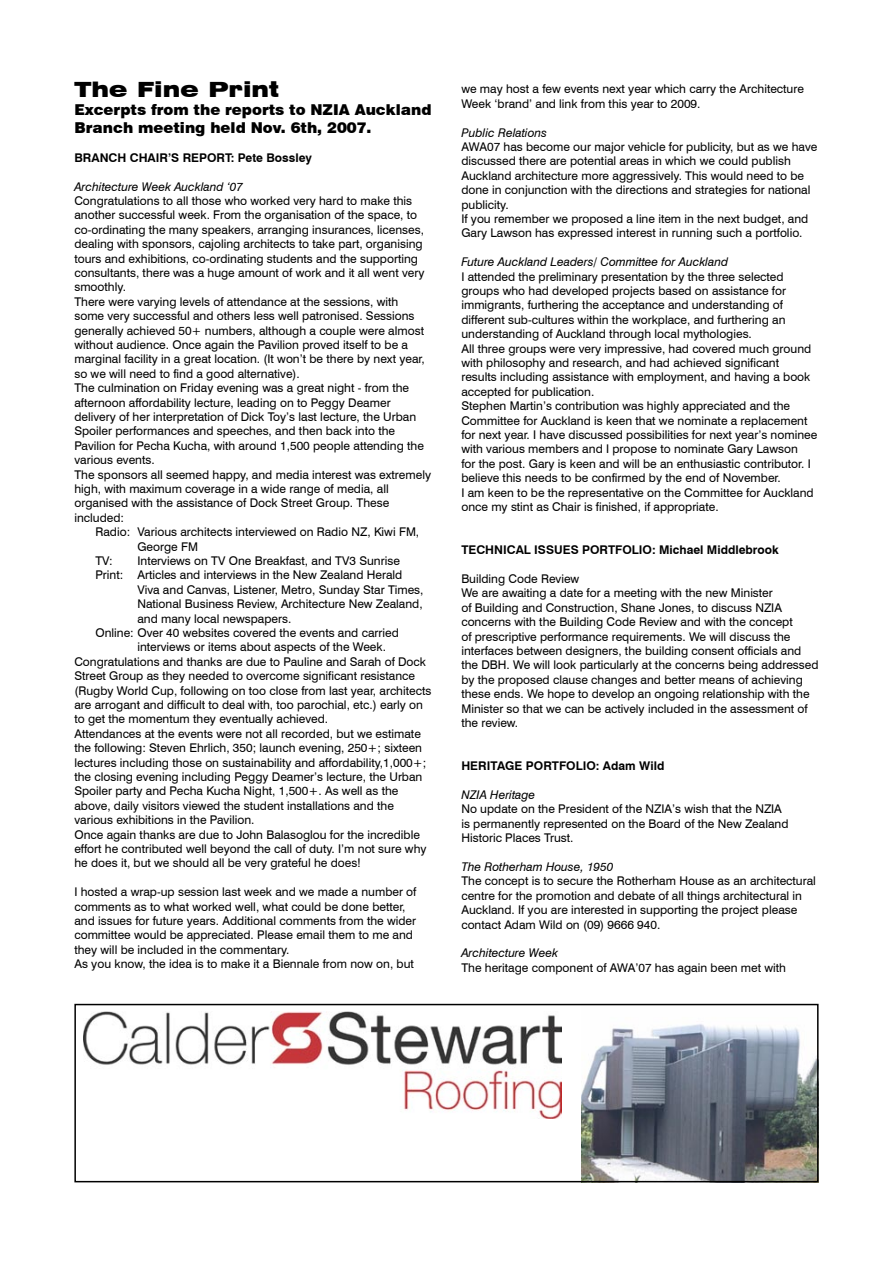
<style>
.page{position:relative;width:893px;height:1263px;background:#fff}
.page>*{position:absolute;margin:0;border:0;box-sizing:border-box;transform-origin:0 0}
.Large_heading{font:900 expanded 21px "Swiss 721 BT";color:#000}
.Itinerary__project_date{font:900 15px/18px "Swiss 721 BT";color:#000}
.Body_Text{font:12px/14.4px "Swiss 721 BT";color:#000}
.Body_Text-2{font:italic 12px "Swiss 721 BT";color:#000}
.Body_Text-3{font:700 12px "Swiss 721 BT";color:#000}
</style>
<div class="page">
<img style="left:582px;top:1024px;width:234px;height:155px">
<div style="left:74px;top:1004px;width:745px;height:178px;border:2px solid #000"></div>
<img style="left:83px;top:1011px;width:479px;height:107px">
<p class="Large_heading" style="left:74px;top:77px;width:206px">The Fine Print</p>
<p class="Itinerary__project_date" style="left:74px;top:101px;width:359px">Excerpts from the reports to NZIA Auckland<br>Branch meeting held Nov. 6th, 2007.</p>
<p class="Body_Text-3" style="left:74px;top:150px;width:239px">BRANCH CHAIR’S REPORT: Pete Bossley</p>
<p class="Body_Text-2" style="left:74px;top:179px;width:170px">Architecture Week Auckland ‘07</p>
<p class="Body_Text" style="left:74px;top:193px;width:351px">Congratulations to all those who worked very hard to make this another successful week. From the organisation of the space, to co-ordinating the many speakers, arranging insurances, licenses, dealing with sponsors, cajoling architects to take part, organising tours and exhibitions, co-ordinating students and the supporting consultants, there was a huge amount of work and it all went very smoothly.</p>
<p class="Body_Text" style="left:74px;top:294px;width:352px">There were varying levels of attendance at the sessions, with some very successful and others less well patronised. Sessions generally achieved 50+ numbers, although a couple were almost without audience. Once again the Pavilion proved itself to be a marginal facility in a great location. (It won’t be there by next year, so we will need to find a good alternative).</p>
<p class="Body_Text" style="left:74px;top:381px;width:351px">The culmination on Friday evening was a great night - from the afternoon affordability lecture, leading on to Peggy Deamer delivery of her interpretation of Dick Toy’s last lecture, the Urban Spoiler performances and speeches, and then back into the Pavilion for Pecha Kucha, with around 1,500 people attending the various events.</p>
<p class="Body_Text" style="left:74px;top:467px;width:358px">The sponsors all seemed happy, and media interest was extremely high, with maximum coverage in a wide range of media, all organised with the assistance of Dock Street Group. These included:</p>
<p class="Body_Text" style="left:137px;top:525px;width:283px;text-indent:-42px">Radio: Various architects interviewed on Radio NZ, Kiwi FM,<br>George FM</p>
<p class="Body_Text" style="left:95px;top:553px;width:19px">TV:</p>
<p class="Body_Text" style="left:137px;top:553px;width:264px">Interviews on TV One Breakfast, and TV3 Sunrise</p>
<p class="Body_Text" style="left:137px;top:568px;width:288px;text-indent:-42px">Print: Articles and interviews in the New Zealand Herald Viva and Canvas, Listener, Metro, Sunday Star Times, National Business Review, Architecture New Zealand, and many local newspapers.</p>
<p class="Body_Text" style="left:137px;top:625px;width:263px;text-indent:-42px">Online: Over 40 websites covered the events and carried interviews or items about aspects of the Week.</p>
<p class="Body_Text" style="left:74px;top:654px;width:358px">Congratulations and thanks are due to Pauline and Sarah of Dock Street Group as they needed to overcome significant resistance (Rugby World Cup, following on too close from last year, architects are arrogant and difficult to deal with, too parochial, etc.) early on to get the momentum they eventually achieved.</p>
<p class="Body_Text" style="left:74px;top:726px;width:353px">Attendances at the events were not all recorded, but we estimate the following: Steven Ehrlich, 350; launch evening, 250+; sixteen lectures including those on sustainability and affordability,1,000+; the closing evening including Peggy Deamer’s lecture, the Urban Spoiler party and Pecha Kucha Night, 1,500+. As well as the above, daily visitors viewed the student installations and the various exhibitions in the Pavilion.</p>
<p class="Body_Text" style="left:74px;top:827px;width:354px">Once again thanks are due to John Balasoglou for the incredible effort he contributed well beyond the call of duty. I’m not sure why he does it, but we should all be very grateful he does!</p>
<p class="Body_Text" style="left:74px;top:885px;width:344px">I hosted a wrap-up session last week and we made a number of comments as to what worked well, what could be done better, and issues for future years. Additional comments from the wider committee would be appreciated. Please email them to me and they will be included in the commentary.</p>
<p class="Body_Text" style="left:74px;top:957px;width:341px">As you know, the idea is to make it a Biennale from now on, but</p>
<p class="Body_Text" style="left:461px;top:82px;width:344px">we may host a few events next year which carry the Architecture<br>Week ‘brand’ and link from this year to 2009.</p>
<p class="Body_Text-2" style="left:461px;top:125px;width:87px">Public Relations</p>
<p class="Body_Text" style="left:461px;top:139px;width:358px">AWA07 has become our major vehicle for publicity, but as we have discussed there are potential areas in which we could publish Auckland architecture more aggressively. This would need to be done in conjunction with the directions and strategies for national publicity.</p>
<p class="Body_Text" style="left:461px;top:211px;width:348px">If you remember we proposed a line item in the next budget, and<br>Gary Lawson has expressed interest in running such a portfolio.</p>
<p class="Body_Text-2" style="left:461px;top:255px;width:268px">Future Auckland Leaders/ Committee for Auckland</p>
<p class="Body_Text" style="left:461px;top:269px;width:326px">I attended the preliminary presentation by the three selected groups who had developed projects based on assistance for immigrants, furthering the acceptance and understanding of different sub-cultures within the workplace, and furthering an understanding of Auckland through local mythologies.</p>
<p class="Body_Text" style="left:461px;top:341px;width:351px">All three groups were very impressive, had covered much ground with philosophy and research, and had achieved significant results including assistance with employment, and having a book accepted for publication.</p>
<p class="Body_Text" style="left:461px;top:399px;width:357px">Stephen Martin’s contribution was highly appreciated and the Committee for Auckland is keen that we nominate a replacement for next year. I have discussed possibilities for next year’s nominee with various members and I propose to nominate Gary Lawson<br>for the post. Gary is keen and will be an enthusiastic contributor. I believe this needs to be confirmed by the end of November.</p>
<p class="Body_Text" style="left:461px;top:485px;width:354px">I am keen to be the representative on the Committee for Auckland once my stint as Chair is finished, if appropriate.</p>
<p class="Body_Text-3" style="left:461px;top:543px;width:319px">TECHNICAL ISSUES PORTFOLIO: Michael Middlebrook</p>
<p class="Body_Text" style="left:461px;top:571px;width:119px">Building Code Review</p>
<p class="Body_Text" style="left:461px;top:586px;width:359px">We are awaiting a date for a meeting with the new Minister<br>of Building and Construction, Shane Jones, to discuss NZIA concerns with the Building Code Review and with the concept<br>of prescriptive performance requirements. We will discuss the interfaces between designers, the building consent officials and the DBH. We will look particularly at the concerns being addressed by the proposed clause changes and better means of achieving these ends. We hope to develop an ongoing relationship with the Minister so that we can be actively included in the assessment of the review.</p>
<p class="Body_Text-3" style="left:461px;top:759px;width:205px">HERITAGE PORTFOLIO: Adam Wild</p>
<p class="Body_Text-2" style="left:461px;top:787px;width:75px">NZIA Heritage</p>
<p class="Body_Text" style="left:461px;top:802px;width:329px">No update on the President of the NZIA’s wish that the NZIA is permanently represented on the Board of the New Zealand<br>Historic Places Trust.</p>
<p class="Body_Text-2" style="left:461px;top:859px;width:154px">The Rotherham House, 1950</p>
<p class="Body_Text" style="left:461px;top:874px;width:356px">The concept is to secure the Rotherham House as an architectural centre for the promotion and debate of all things architectural in Auckland. If you are interested in supporting the project please contact Adam Wild on (09) 9666 940.</p>
<p class="Body_Text-2" style="left:461px;top:946px;width:98px">Architecture Week</p>
<p class="Body_Text" style="left:461px;top:960px;width:326px">The heritage component of AWA’07 has again been met with</p>
</div>
